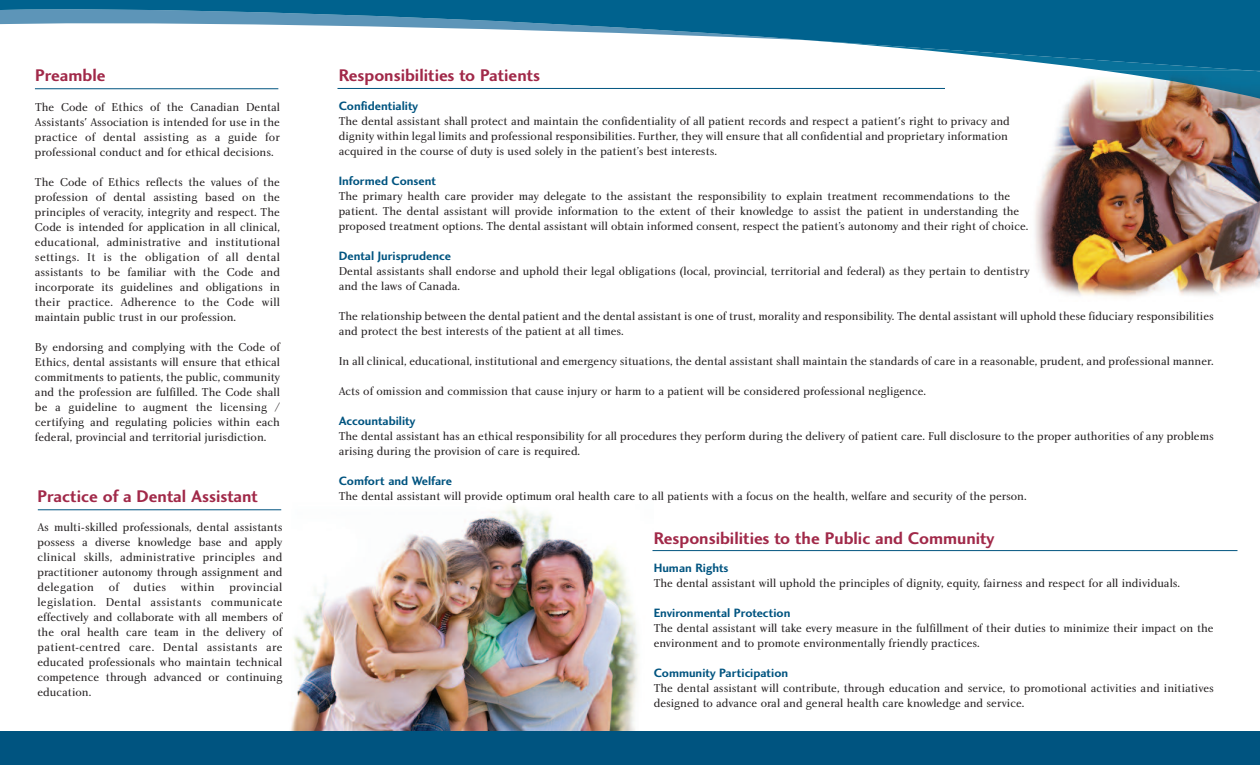
<style>
.page{position:relative;width:1260px;height:765px;background:#fff}
.page>*{position:absolute;margin:0;border:0;box-sizing:border-box;transform-origin:0 0}
.t1{font:17.5px "Charlotte Sans Bold Plain";color:#a12949}
.t2{font:12.5px "Charlotte Sans Bold Plain";color:#005480}
.t3{font:11.88px/15px "Charlotte Book Plain";color:#231f20}
</style>
<div class="page">
<img style="left:1035px;top:79px;width:225px;height:219px">
<img style="left:290px;top:506px;width:363px;height:225px">
<div style="left:0;top:731px;width:1260px;height:34px;background:#005480"></div>
<hr style="left:35px;top:88px;width:243px;height:1px;background:#005480">
<hr style="left:38px;top:509px;width:243px;height:1px;background:#005480">
<hr style="left:338px;top:88px;width:607px;height:1px;background:#005480">
<hr style="left:652px;top:550px;width:586px;height:1px;background:#005480">
<img style="left:1105px;top:74px;width:155px;height:25px">
<svg style="left:0;top:0;width:968px;height:55px"></svg>
<svg style="left:968px;top:0;width:292px;height:72px;background:#116d96"></svg>
<h1 class="t1" style="left:35px;top:69px;width:72px">Preamble</h1>
<p class="t3" style="left:35px;top:101px;width:247px;text-align:justify">The Code of Ethics of the Canadian Dental Assistants' Association is intended for use in the practice of dental assisting as a guide for professional conduct and for ethical decisions.</p>
<p class="t3" style="left:35px;top:176px;width:247px;text-align:justify">The Code of Ethics reflects the values of the profession of dental assisting based on the principles of veracity, integrity and respect. The Code is intended for application in all clinical, educational, administrative and institutional settings. It is the obligation of all dental assistants to be familiar with the Code and incorporate its guidelines and obligations in their practice. Adherence to the Code will maintain public trust in our profession.</p>
<p class="t3" style="left:35px;top:341px;width:247px;text-align:justify">By endorsing and complying with the Code of Ethics, dental assistants will ensure that ethical commitments to patients, the public, community and the profession are fulfilled. The Code shall be a guideline to augment the licensing / certifying and regulating policies within each federal, provincial and territorial jurisdiction.</p>
<h1 class="t1" style="left:339px;top:69px;width:203px">Responsibilities to Patients</h1>
<p class="t2" style="left:339px;top:101px;width:81px">Confidentiality</p>
<p class="t3" style="left:339px;top:115px;width:673px">The dental assistant shall protect and maintain the confidentiality of all patient records and respect a patient's right to privacy and dignity within legal limits and professional responsibilities. Further, they will ensure that all confidential and proprietary information acquired in the course of duty is used solely in the patient’s best interests.</p>
<p class="t2" style="left:339px;top:176px;width:99px">Informed Consent</p>
<p class="t3" style="left:339px;top:190px;width:691px">The primary health care provider may delegate to the assistant the responsibility to explain treatment recommendations to the patient. The dental assistant will provide information to the extent of their knowledge to assist the patient in understanding the proposed treatment options. The dental assistant will obtain informed consent, respect the patient’s autonomy and their right of choice.</p>
<p class="t2" style="left:339px;top:251px;width:114px">Dental Jurisprudence</p>
<p class="t3" style="left:339px;top:265px;width:692px">Dental assistants shall endorse and uphold their legal obligations (local, provincial, territorial and federal) as they pertain to dentistry and the laws of Canada.</p>
<p class="t3" style="left:339px;top:310px;width:877px">The relationship between the dental patient and the dental assistant is one of trust, morality and responsibility. The dental assistant will uphold these fiduciary responsibilities and protect the best interests of the patient at all times.</p>
<p class="t3" style="left:339px;top:355px;width:876px">In all clinical, educational, institutional and emergency situations, the dental assistant shall maintain the standards of care in a reasonable, prudent, and professional manner.</p>
<p class="t3" style="left:339px;top:385px;width:589px">Acts of omission and commission that cause injury or harm to a patient will be considered professional negligence.</p>
<p class="t2" style="left:339px;top:416px;width:78px">Accountability</p>
<p class="t3" style="left:339px;top:430px;width:877px">The dental assistant has an ethical responsibility for all procedures they perform during the delivery of patient care. Full disclosure to the proper authorities of any problems arising during the provision of care is required.</p>
<p class="t2" style="left:339px;top:476px;width:115px">Comfort and Welfare</p>
<p class="t3" style="left:339px;top:490px;width:689px">The dental assistant will provide optimum oral health care to all patients with a focus on the health, welfare and security of the person.</p>
<h1 class="t1" style="left:38px;top:490px;width:222px">Practice of a Dental Assistant</h1>
<p class="t3" style="left:37px;top:520px;width:247px;text-align:justify">As multi-skilled professionals, dental assistants possess a diverse knowledge base and apply clinical skills, administrative principles and practitioner autonomy through assignment and delegation of duties within provincial legislation. Dental assistants communicate effectively and collaborate with all members of the oral health care team in the delivery of patient-centred care. Dental assistants are educated professionals who maintain technical competence through advanced or continuing education.</p>
<h1 class="t1" style="left:654px;top:531px;width:342px">Responsibilities to the Public and Community</h1>
<p class="t2" style="left:654px;top:564px;width:76px">Human Rights</p>
<p class="t3" style="left:654px;top:577px;width:528px">The dental assistant will uphold the principles of dignity, equity, fairness and respect for all individuals.</p>
<p class="t2" style="left:654px;top:609px;width:138px">Environmental Protection</p>
<p class="t3" style="left:654px;top:622px;width:561px">The dental assistant will take every measure in the fulfillment of their duties to minimize their impact on the environment and to promote environmentally friendly practices.</p>
<p class="t2" style="left:654px;top:669px;width:136px">Community Participation</p>
<p class="t3" style="left:654px;top:682px;width:562px">The dental assistant will contribute, through education and service, to promotional activities and initiatives designed to advance oral and general health care knowledge and service.</p>
</div>
